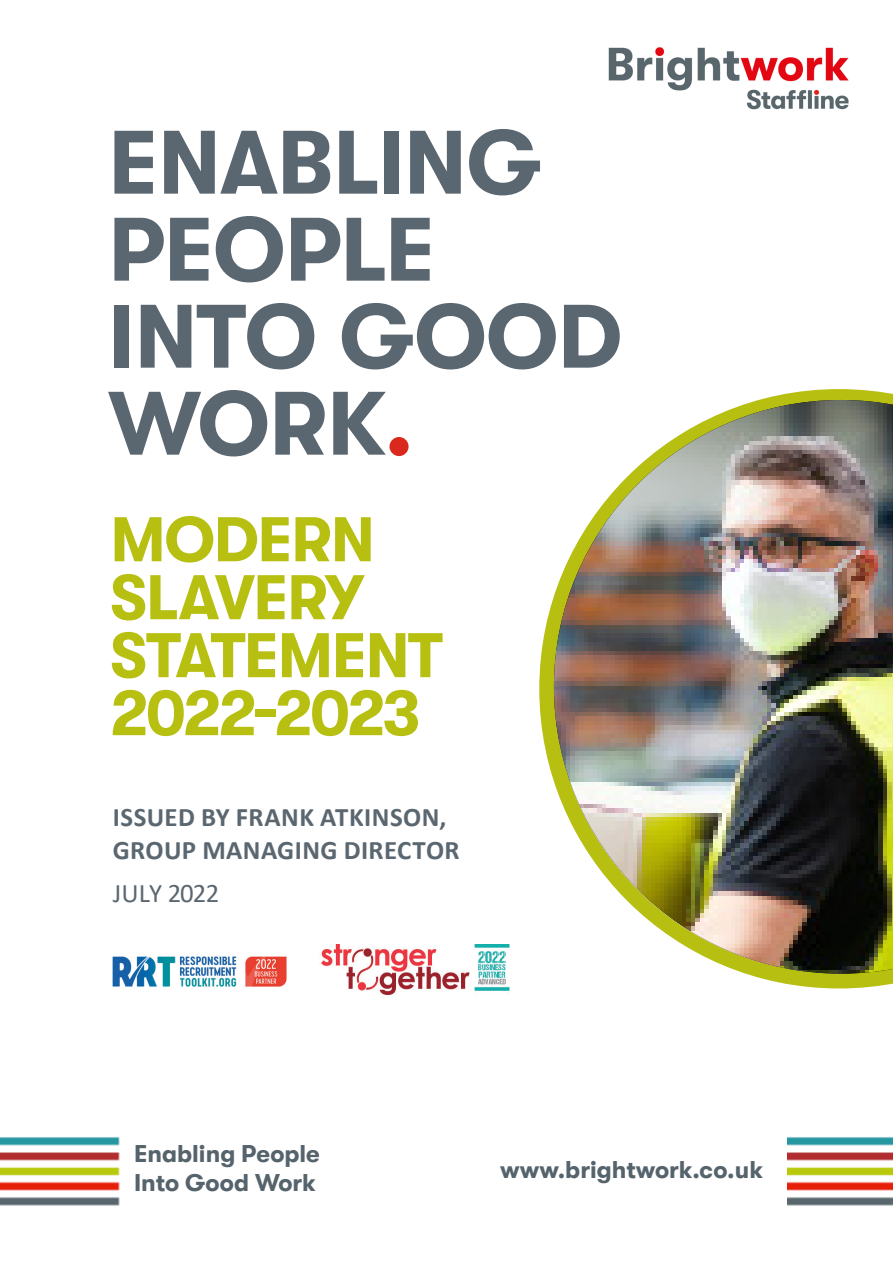
<style>
.page{position:relative;width:893px;height:1263px;background:#fff}
.page>*{position:absolute;margin:0;border:0;box-sizing:border-box;transform-origin:0 0}
.t1{font:700 89.85px/87px "GT Walsheim Pro";letter-spacing:-.005em;color:#5b6770}
.t2{font:700 63px/57.9px "GT Walsheim Pro";letter-spacing:-.025em;color:#b7bf10}
.t3{font:700 26.85px/32.2px "Calibri";letter-spacing:.015em;color:#5b6770}
.t4{font:26.85px "Calibri";letter-spacing:-.035em;color:#5b6770}
.t5{font:700 24.15px "GT Walsheim Pro";color:#55636c}
</style>
<div class="page">
<svg style="left:539px;top:389px;width:354px;height:599px"></svg>
<img style="left:554px;top:400px;width:339px;height:574px">
<div style="left:389px;top:437px;width:20px;height:19px;background:#da291c;border-radius:50%"></div>
<img style="left:0;top:1137px;width:120px;height:69px">
<img style="left:787px;top:1137px;width:106px;height:69px">
<img style="left:321px;top:944px;width:189px;height:51px">
<img style="left:112px;top:956px;width:175px;height:31px">
<img style="left:608px;top:47px;width:241px;height:63px">
<p class="t1" style="left:108px;top:119px;width:434px">ENABLING</p>
<p class="t1" style="left:108px;top:206px;width:515px">PEOPLE<br>INTO GOOD<br>WORK</p>
<p class="t2" style="left:110px;top:511px;width:334px">MODERN<br>SLAVERY<br>STATEMENT<br>2022-2023</p>
<p class="t3" style="left:113px;top:801px;width:349px">ISSUED BY FRANK ATKINSON,<br>GROUP MANAGING DIRECTOR</p>
<p class="t4" style="left:113px;top:874px;width:108px">JULY 2022</p>
<p class="t5" style="left:134px;top:1140px;width:187px">Enabling People</p>
<p class="t5" style="left:134px;top:1169px;width:184px">Into Good Work</p>
<p class="t5" style="left:500px;top:1156px;width:265px">www.brightwork.co.uk</p>
</div>
